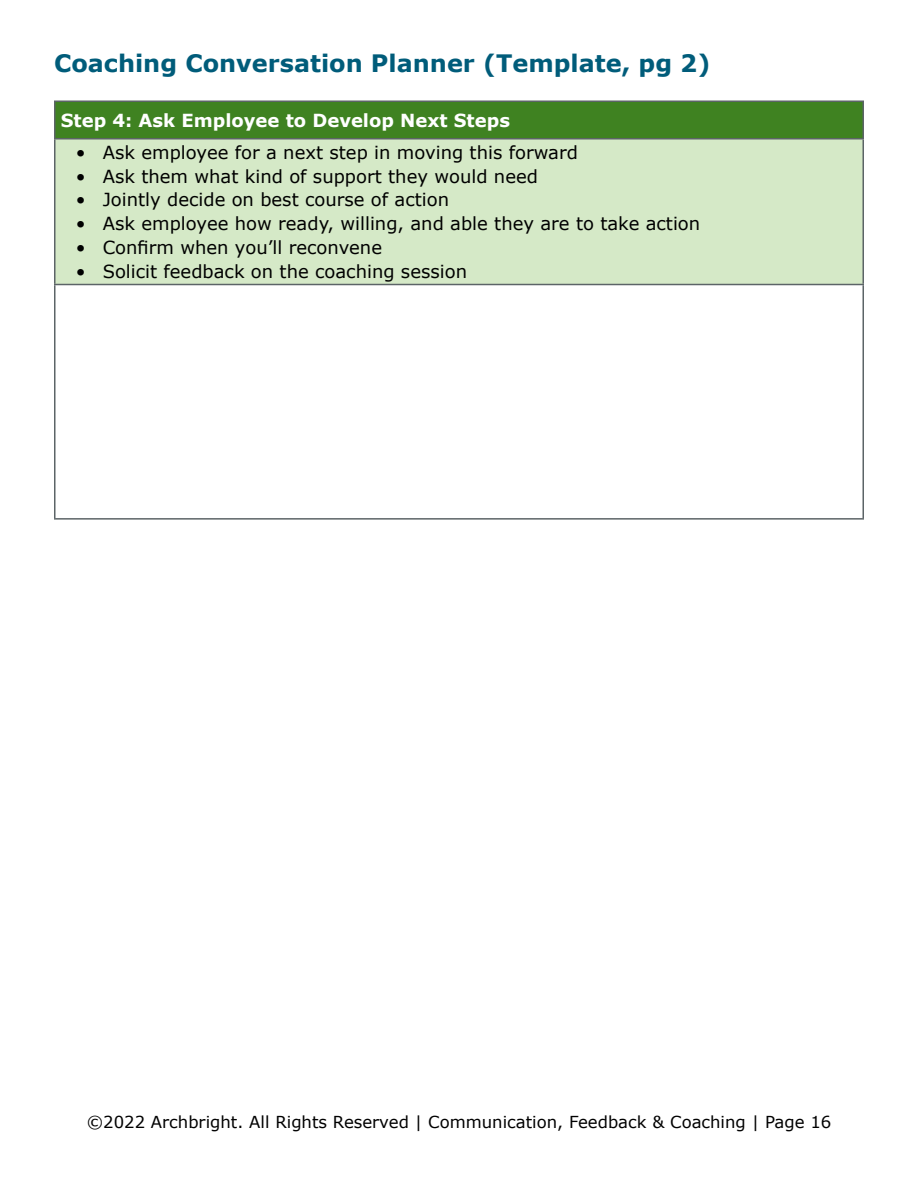
<style>
.page{position:relative;width:918px;height:1188px;background:#fff}
.page>*{position:absolute;margin:0;border:0;box-sizing:border-box;transform-origin:0 0}
.t1{font:700 24px "Verdana";color:#005c7a}
.t2{font:18px "Verdana";color:#000}
.t3{font:700 18px "Verdana";color:#fff}
.t4{font:16.5px "Verdana";color:#000}
</style>
<div class="page">
<div style="left:55px;top:101px;width:808px;height:38px;background:#3f8221"></div>
<div style="left:55px;top:139px;width:808px;height:146px;background:#d5e9c7"></div>
<hr style="left:54px;top:100px;width:810px;height:2px;background:#5c6467">
<hr style="left:54px;top:102px;width:2px;height:36px;background:#5c6467">
<hr style="left:862px;top:102px;width:2px;height:36px;background:#5c6467">
<hr style="left:54px;top:138px;width:810px;height:2px;background:#5c6467">
<hr style="left:54px;top:139px;width:2px;height:145px;background:#5c6467">
<hr style="left:862px;top:139px;width:2px;height:145px;background:#5c6467">
<hr style="left:54px;top:284px;width:810px;height:1px;background:#5c6467">
<hr style="left:54px;top:285px;width:2px;height:233px;background:#5c6467">
<hr style="left:862px;top:285px;width:2px;height:233px;background:#5c6467">
<hr style="left:54px;top:518px;width:810px;height:2px;background:#5c6467">
<h1 class="t1" style="left:54px;top:47px;width:658px">Coaching Conversation Planner (Template, pg 2)</h1>
<p class="t3" style="left:61px;top:108px;width:451px">Step 4: Ask Employee to Develop Next Steps</p>
<p class="t2" style="left:76px;top:140px;width:504px">• Ask employee for a next step in moving this forward</p>
<p class="t2" style="left:76px;top:164px;width:464px">• Ask them what kind of support they would need</p>
<p class="t2" style="left:76px;top:188px;width:375px">• Jointly decide on best course of action</p>
<p class="t2" style="left:76px;top:212px;width:626px">• Ask employee how ready, willing, and able they are to take action</p>
<p class="t2" style="left:76px;top:236px;width:308px">• Confirm when you’ll reconvene</p>
<p class="t2" style="left:76px;top:260px;width:393px">• Solicit feedback on the coaching session</p>
<p class="t4" style="left:87px;top:1111px;width:746px">©2022 Archbright. All Rights Reserved | Communication, Feedback &amp; Coaching | Page 16</p>
</div>
